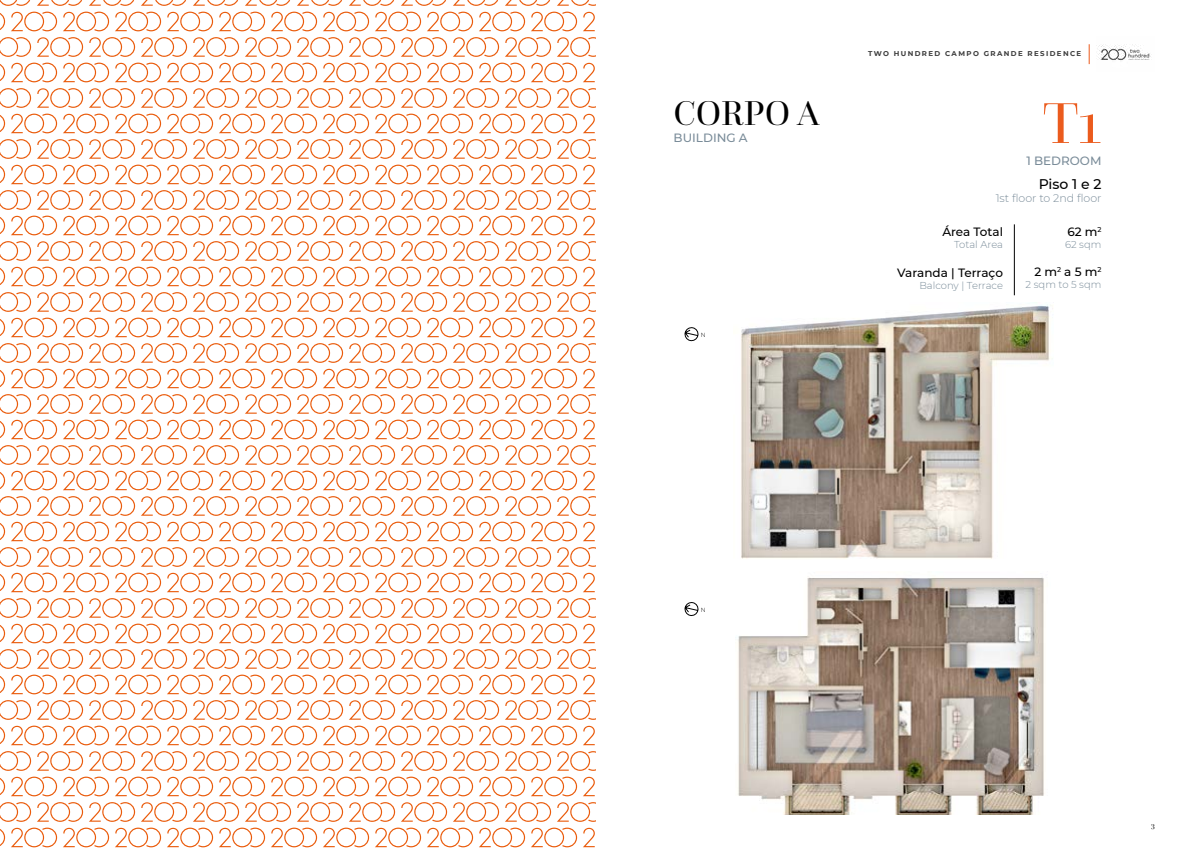
<style>
.page{position:relative;width:1191px;height:851px;background:#fff}
.page>*{position:absolute;margin:0;border:0;box-sizing:border-box;transform-origin:0 0}
.t1{font:60px "Questa Grande";color:#eb5b1d}
.t2{font:36px "Questa Grande";color:#000}
.t3{font:500 14px "Montserrat";color:#000}
.t4{font:500 12px "Montserrat";color:#000}
.t5{font:500 12px "Montserrat";color:#7a8c99}
.t6{font:300 11px "Montserrat";color:#7a8c99}
.t7{font:300 10px "Montserrat";color:#7a8c99}
.t8{font:8px "Questa Grande";color:#000}
.t9{font:700 7px "Montserrat";letter-spacing:.2em;color:#3d3d3d}
.t10{font:300 6px "Montserrat";color:#000}
</style>
<div class="page">
<img style="left:1096px;top:44px;width:55px;height:17px">
<svg style="left:1088px;top:44px;width:1px;height:20px"></svg>
<img style="left:738px;top:577px;width:306px;height:237px">
<img style="left:741px;top:304px;width:312px;height:255px">
<svg style="left:0;top:0;width:595px;height:848px"></svg>
<hr style="left:1013px;top:224px;width:1px;height:71px;background:#000">
<svg style="left:684px;top:327px;width:14px;height:14px"></svg>
<svg style="left:684px;top:602px;width:14px;height:14px"></svg>
<p class="t9" style="left:868px;top:48px;width:215px">TWO HUNDRED CAMPO GRANDE RESIDENCE</p>
<h2 class="t2" style="left:673px;top:91px;width:147px">CORPO A</h2>
<h1 class="t1" style="left:1042px;top:87px;width:61px">T1</h1>
<p class="t5" style="left:1026px;top:152px;width:77px">1 BEDROOM</p>
<p class="t5" style="left:673px;top:130px;width:76px">BUILDING A</p>
<p class="t10" style="left:701px;top:331px;width:6px">N</p>
<h3 class="t3" style="left:1038px;top:174px;width:64px">Piso 1 e 2</h3>
<p class="t6" style="left:995px;top:190px;width:107px">1st floor to 2nd floor</p>
<p class="t4" style="left:942px;top:223px;width:62px">Área Total</p>
<p class="t7" style="left:954px;top:237px;width:50px">Total Area</p>
<p class="t4" style="left:897px;top:264px;width:107px">Varanda | Terraço</p>
<p class="t7" style="left:919px;top:278px;width:85px">Balcony | Terrace</p>
<p class="t4" style="left:1067px;top:223px;width:36px">62 m<sup>2</sup></p>
<p class="t7" style="left:1065px;top:237px;width:38px">62 sqm</p>
<p class="t4" style="left:1034px;top:264px;width:69px">2 m<sup>2</sup> a 5 m<sup>2</sup></p>
<p class="t7" style="left:1025px;top:278px;width:77px">2 sqm to 5 sqm</p>
<p class="t10" style="left:701px;top:605px;width:6px">N</p>
<p class="t8" style="left:1151px;top:820px;width:5px">3</p>
</div>
